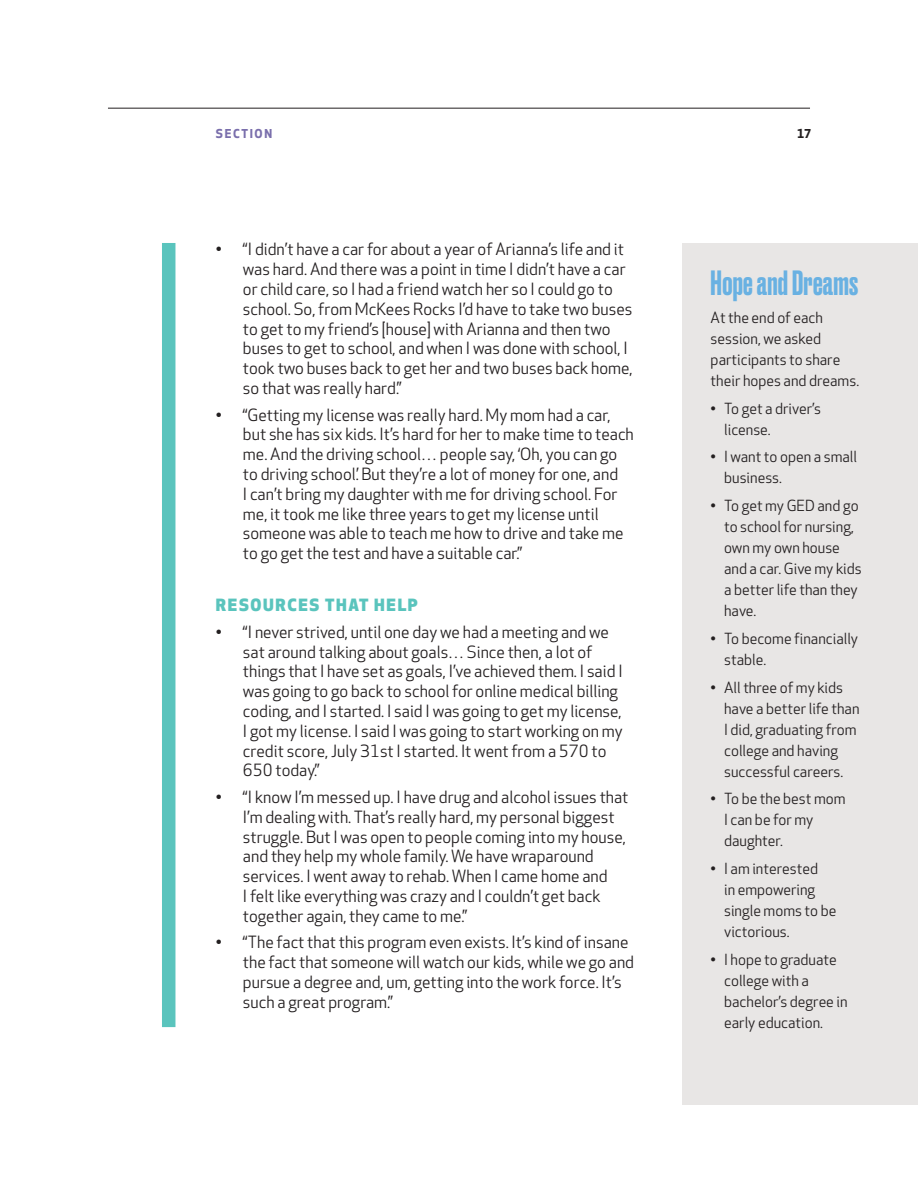
<style>
.page{position:relative;width:918px;height:1188px;background:#fff}
.page>*{position:absolute;margin:0;border:0;box-sizing:border-box;transform-origin:0 0}
.t1{font:500 33px "Druk";letter-spacing:.01em;color:#69b1e2}
.t2{font:16.5px/19.8px "Apex New";color:#231f20}
.t3{font:800 16.5px "Apex New";letter-spacing:.1em;color:#5ac4bd}
.t4{font:15px/21px "Apex New";color:#231f20}
.t5{font:700 12px "Apex New";letter-spacing:.14em;color:#7a6fac}
.t6{font:700 12px "Apex New";color:#231f20}
</style>
<div class="page">
<hr style="left:108px;top:108px;width:702px;height:1px;background:#231f20">
<div style="left:162px;top:243px;width:13px;height:784px;background:#5ac4bd"></div>
<div style="left:683px;top:243px;width:235px;height:862px;background:#e8e6e5"></div>
<p class="t5" style="left:216px;top:126px;width:58px">SECTION</p>
<p class="t6" style="left:797px;top:126px;width:16px">17</p>
<p class="t2" style="left:243px;top:240px;width:391px;text-indent:-27px">• “I didn’t have a car for about a year of Arianna’s life and it was hard. And there was a point in time I didn’t have a car or child care, so I had a friend watch her so I could go to school. So, from McKees Rocks I’d have to take two buses to get to my friend’s [house] with Arianna and then two buses to get to school, and when I was done with school, I took two buses back to get her and two buses back home, so that was really hard.”</p>
<p class="t2" style="left:243px;top:405px;width:392px;text-indent:-27px">• “Getting my license was really hard. My mom had a car, but she has six kids. It’s hard for her to make time to teach me. And the driving school… people say, ‘Oh, you can go to driving school.’ But they’re a lot of money for one, and<br>I can’t bring my daughter with me for driving school. For me, it took me like three years to get my license until someone was able to teach me how to drive and take me to go get the test and have a suitable car.”</p>
<p class="t3" style="left:216px;top:594px;width:203px">RESOURCES THAT HELP</p>
<p class="t2" style="left:243px;top:623px;width:381px;text-indent:-27px">• “I never strived, until one day we had a meeting and we sat around talking about goals… Since then, a lot of things that I have set as goals, I’ve achieved them. I said I was going to go back to school for online medical billing coding, and I started. I said I was going to get my license, I got my license. I said I was going to start working on my credit score, July 31st I started. It went from a 570 to 650 today.”</p>
<p class="t2" style="left:243px;top:788px;width:387px;text-indent:-27px">• “I know I’m messed up. I have drug and alcohol issues that I’m dealing with. That’s really hard, my personal biggest struggle. But I was open to people coming into my house, and they help my whole family. We have wraparound services. I went away to rehab. When I came home and<br>I felt like everything was crazy and I couldn’t get back together again, they came to me.”</p>
<p class="t2" style="left:243px;top:933px;width:393px;text-indent:-27px">• “The fact that this program even exists. It’s kind of insane the fact that someone will watch our kids, while we go and pursue a degree and, um, getting into the work force. It’s such a great program.”</p>
<h1 class="t1" style="left:711px;top:260px;width:149px">Hope and Dreams</h1>
<p class="t4" style="left:711px;top:308px;width:150px">At the end of each session, we asked participants to share their hopes and dreams.</p>
<p class="t4" style="left:724px;top:398px;width:98px;text-indent:-14px">• To get a driver’s license.</p>
<p class="t4" style="left:724px;top:447px;width:134px;text-indent:-14px">• I want to open a small business.</p>
<p class="t4" style="left:724px;top:496px;width:139px;text-indent:-14px">• To get my GED and go to school for nursing, own my own house and a car. Give my kids a better life than they have.</p>
<p class="t4" style="left:724px;top:629px;width:136px;text-indent:-14px">• To become financially stable.</p>
<p class="t4" style="left:724px;top:677px;width:137px;text-indent:-14px">• All three of my kids have a better life than<br>I did, graduating from college and having successful careers.</p>
<p class="t4" style="left:724px;top:789px;width:123px;text-indent:-14px">• To be the best mom<br>I can be for my daughter.</p>
<p class="t4" style="left:724px;top:859px;width:114px;text-indent:-14px">• I am interested<br>in empowering single moms to be victorious.</p>
<p class="t4" style="left:724px;top:950px;width:125px;text-indent:-14px">• I hope to graduate college with a bachelor’s degree in early education.</p>
</div>
